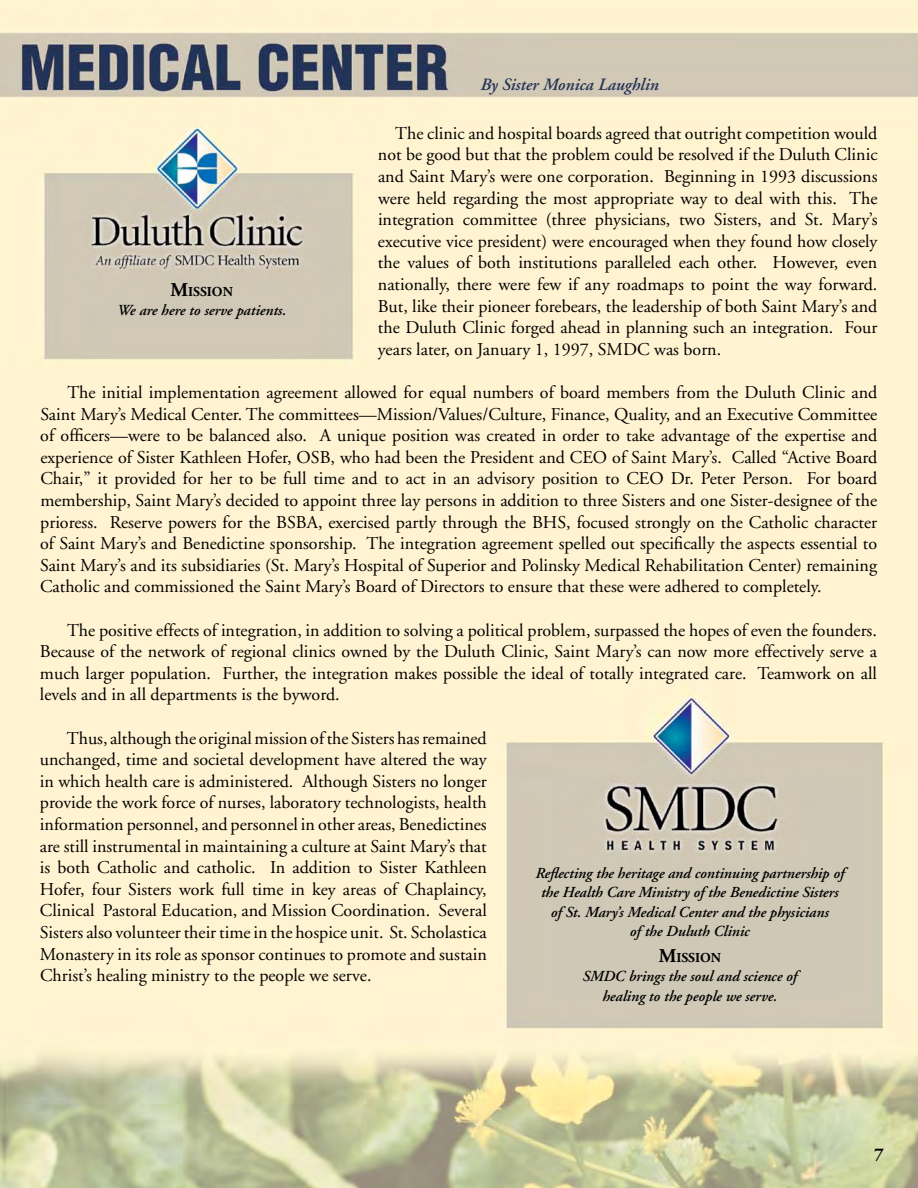
<style>
.page{position:relative;width:918px;height:1188px;background:#fff}
.page>*{position:absolute;margin:0;border:0;box-sizing:border-box;transform-origin:0 0}
.t1{font:18px/21.6px "Adobe Garamond";color:#000;text-align:justify}
.t2{font:700 18px "Adobe Garamond";color:#000}
.t3{font:italic 600 17.25px "Adobe Garamond";color:#233355}
.t4{font:italic 600 15.3px/19.5px "Adobe Garamond";letter-spacing:-.005em;color:#000;text-align:center}
.t5{font:700 13.65px "Adobe Garamond";letter-spacing:-.005em;color:#000}
.s1{font-size:19.5px}
</style>
<div class="page">
<img style="left:0;top:0;width:918px;height:1188px">
<p class="t3" style="left:481px;top:75px;width:180px">By Sister Monica Laughlin</p>
<p class="t1" style="left:378px;top:123px;width:501px;text-indent:17px">The clinic and hospital boards agreed that outright competition would not be good but that the problem could be resolved if the Duluth Clinic and Saint Mary’s were one corporation. Beginning in 1993 discussions were held regarding the most appropriate way to deal with this. The integration committee (three physicians, two Sisters, and St. Mary’s executive vice president) were encouraged when they found how closely the values of both institutions paralleled each other. However, even nationally, there were few if any roadmaps to point the way forward.<br>But, like their pioneer forebears, the leadership of both Saint Mary’s and the Duluth Clinic forged ahead in planning such an integration. Four years later, on January 1, 1997, SMDC was born.</p>
<p class="t1" style="left:40px;top:382px;width:839px;text-indent:27px">The initial implementation agreement allowed for equal numbers of board members from the Duluth Clinic and Saint Mary’s Medical Center. The committees—Mission/Values/Culture, Finance, Quality, and an Executive Committee of officers—were to be balanced also. A unique position was created in order to take advantage of the expertise and experience of Sister Kathleen Hofer, OSB, who had been the President and CEO of Saint Mary’s. Called “Active Board Chair,” it provided for her to be full time and to act in an advisory position to CEO Dr. Peter Person. For board membership, Saint Mary’s decided to appoint three lay persons in addition to three Sisters and one Sister-designee of the prioress. Reserve powers for the BSBA, exercised partly through the BHS, focused strongly on the Catholic character of Saint Mary’s and Benedictine sponsorship. The integration agreement spelled out specifically the aspects essential to Saint Mary’s and its subsidiaries (St. Mary’s Hospital of Superior and Polinsky Medical Rehabilitation Center) remaining Catholic and commissioned the Saint Mary’s Board of Directors to ensure that these were adhered to completely.</p>
<p class="t1" style="left:40px;top:619px;width:839px;text-indent:27px">The positive effects of integration, in addition to solving a political problem, surpassed the hopes of even the founders.<br>Because of the network of regional clinics owned by the Duluth Clinic, Saint Mary’s can now more effectively serve a much larger population. Further, the integration makes possible the ideal of totally integrated care. Teamwork on all levels and in all departments is the byword.</p>
<p class="t1" style="left:40px;top:727px;width:449px;text-indent:27px">Thus, although the originalmission ofthe Sisters hasremained unchanged, time and societal development have altered the way in which health care is administered. Although Sisters no longer provide the work force of nurses, laboratory technologists, health information personnel, and personnel in other areas, Benedictines are still instrumental in maintaining a culture at Saint Mary’s that is both Catholic and catholic. In addition to Sister Kathleen Hofer, four Sisters work full time in key areas of Chaplaincy, Clinical Pastoral Education, and Mission Coordination. Several Sisters also volunteer their time in the hospice unit. St. Scholastica Monastery in its role as sponsor continues to promote and sustain Christ’s healing ministry to the people we serve.</p>
<p class="t5" style="left:171px;top:284px;width:64px"><span class="s1">M</span>ISSION</p>
<p class="t4" style="left:117px;top:301px;width:170px">We are here to serve patients.</p>
<p class="t4" style="left:535px;top:864px;width:310px">Reflecting the heritage and continuing partnership of the Health Care Ministry of the Benedictine Sisters of St. Mary’s Medical Center and the physicians<br>of the Duluth Clinic</p>
<p class="t5" style="left:659px;top:950px;width:64px"><span class="s1">M</span>ISSION</p>
<p class="t4" style="left:583px;top:967px;width:216px">SMDC brings the soul and science of healing to the people we serve.</p>
<p class="t2" style="left:874px;top:1144px;width:11px">7</p>
</div>
